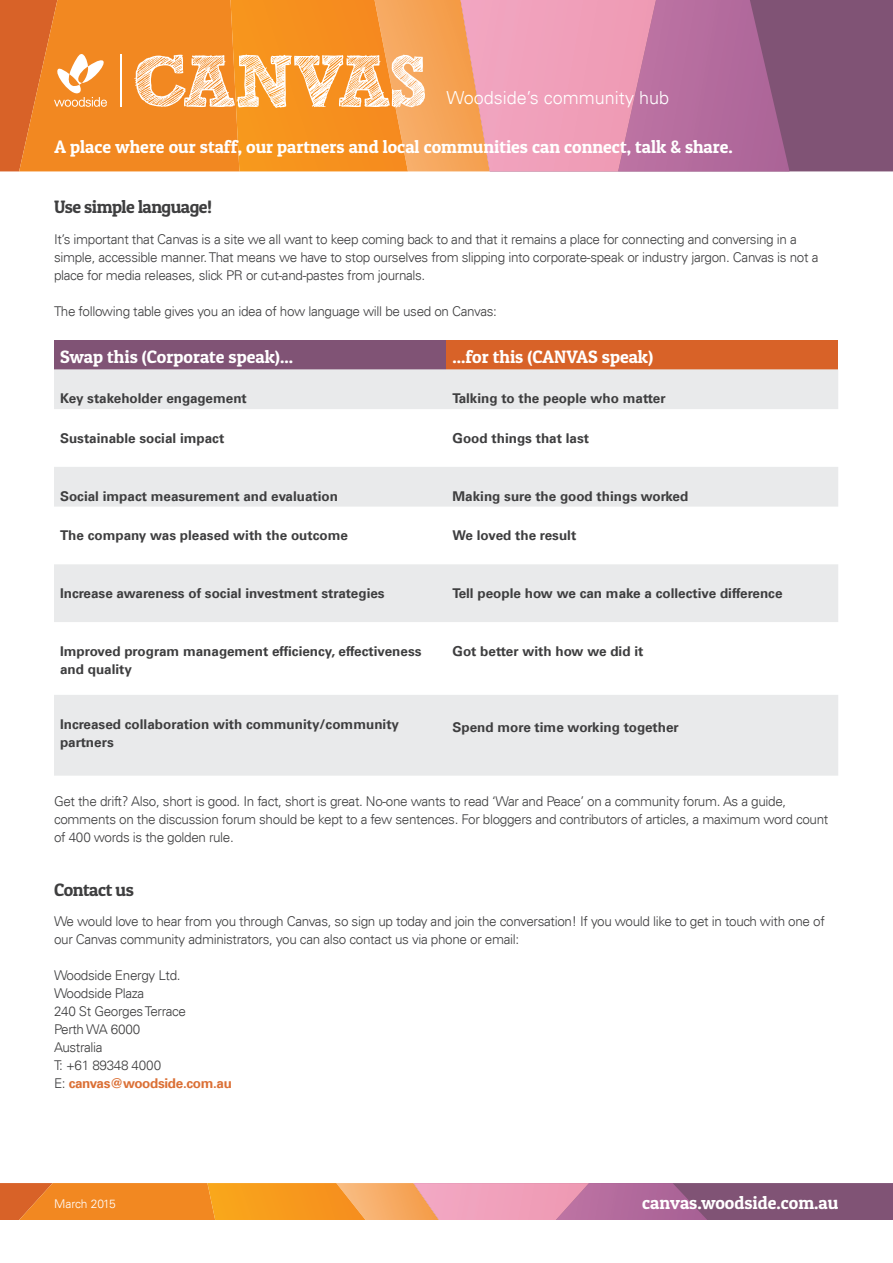
<style>
.page{position:relative;width:893px;height:1263px;background:#fff}
.page>*{position:absolute;margin:0;border:0;box-sizing:border-box;transform-origin:0 0}
.t1{font:18px "Patua One";color:#fff}
.t2{font:18px "Patua One";letter-spacing:-.025em;color:#3e3e3f}
.t3{font:300 18px "Univers LT";color:#fff}
.t4{font:300 13.5px/18px "Univers LT";letter-spacing:-.025em;color:#3e3e3f}
.t5{font:700 13.5px/18px "Univers LT";color:#3e3e3f}
.t6{font:700 13.5px "Univers LT";letter-spacing:-.025em;color:#db7036}
.t7{font:300 12px "Univers LT";color:#fff}
.s1{font-weight:300;color:#3e3e3f}
</style>
<div class="page">
<svg style="left:0;top:1183px;width:893px;height:37px;background:#cf8063"></svg>
<div style="left:789px;top:0;width:104px;height:171px;background:#805375"></div>
<svg style="left:0;top:0;width:789px;height:171px;background:#e48f68"></svg>
<hr style="left:120px;top:54px;width:2px;height:53px;background:#fff">
<div style="left:54px;top:340px;width:392px;height:29px;background:#805375"></div>
<div style="left:446px;top:340px;width:392px;height:29px;background:#d86228"></div>
<svg style="left:54px;top:369px;width:784px;height:407px;fill:#e9eaeb"></svg>
<p class="t3" style="left:446px;top:87px;width:224px">Woodside’s community hub</p>
<p class="t1" style="left:55px;top:135px;width:680px">A place where our staff, our partners and local communities can connect, talk &amp; share.</p>
<p class="t2" style="left:54px;top:196px;width:160px">Use simple language!</p>
<p class="t4" style="left:54px;top:230px;width:766px">It’s important that Canvas is a site we all want to keep coming back to and that it remains a place for connecting and conversing in a simple, accessible manner.That means we have to stop ourselves from slipping into corporate-speak or industry jargon. Canvas is not a place for media releases, slick PR or cut-and-pastes from journals.</p>
<p class="t4" style="left:54px;top:302px;width:444px">The following table gives you an idea of how language will be used on Canvas:</p>
<p class="t1" style="left:60px;top:346px;width:234px">Swap this (Corporate speak)...</p>
<p class="t1" style="left:452px;top:346px;width:202px">...for this (CANVAS speak)</p>
<p class="t5" style="left:60px;top:389px;width:188px">Key stakeholder engagement</p>
<p class="t5" style="left:452px;top:389px;width:215px">Talking to the people who matter</p>
<p class="t5" style="left:60px;top:429px;width:166px">Sustainable social impact</p>
<p class="t5" style="left:452px;top:429px;width:138px">Good things that last</p>
<p class="t5" style="left:60px;top:487px;width:280px">Social impact measurement and evaluation</p>
<p class="t5" style="left:452px;top:487px;width:237px">Making sure the good things worked</p>
<p class="t5" style="left:60px;top:527px;width:289px">The company was pleased with the outcome</p>
<p class="t5" style="left:452px;top:527px;width:125px">We loved the result</p>
<p class="t5" style="left:60px;top:584px;width:326px">Increase awareness of social investment strategies</p>
<p class="t5" style="left:452px;top:584px;width:332px">Tell people how we can make a collective difference</p>
<p class="t5" style="left:60px;top:642px;width:363px">Improved program management efficiency, effectiveness and quality</p>
<p class="t5" style="left:452px;top:642px;width:192px">Got better with how we did it</p>
<p class="t5" style="left:60px;top:715px;width:341px">Increased collaboration with community/community partners</p>
<p class="t5" style="left:452px;top:718px;width:228px">Spend more time working together</p>
<p class="t4" style="left:54px;top:792px;width:776px">Get the drift? Also, short is good. In fact, short is great. No-one wants to read ‘War and Peace’ on a community forum. As a guide, comments on the discussion forum should be kept to a few sentences. For bloggers and contributors of articles, a maximum word count of 400 words is the golden rule.</p>
<p class="t2" style="left:54px;top:878px;width:81px">Contact us</p>
<p class="t4" style="left:54px;top:913px;width:772px">We would love to hear from you through Canvas, so sign up today and join the conversation! If you would like to get in touch with one of our Canvas community administrators, you can also contact us via phone or email:</p>
<p class="t4" style="left:54px;top:967px;width:128px">Woodside Energy Ltd.</p>
<p class="t4" style="left:54px;top:985px;width:92px">Woodside Plaza</p>
<p class="t4" style="left:54px;top:1003px;width:134px">240 St GeorgesTerrace</p>
<p class="t4" style="left:54px;top:1021px;width:88px">Perth WA 6000</p>
<p class="t4" style="left:54px;top:1039px;width:50px">Australia</p>
<p class="t4" style="left:54px;top:1057px;width:109px">T: +61 89348 4000</p>
<p class="t6" style="left:54px;top:1076px;width:180px"><span class="s1">E:</span> canvas@woodside.com.au</p>
<p class="t7" style="left:54px;top:1196px;width:63px">March 2015</p>
<p class="t1" style="left:642px;top:1191px;width:198px">canvas.woodside.com.au</p>
</div>
